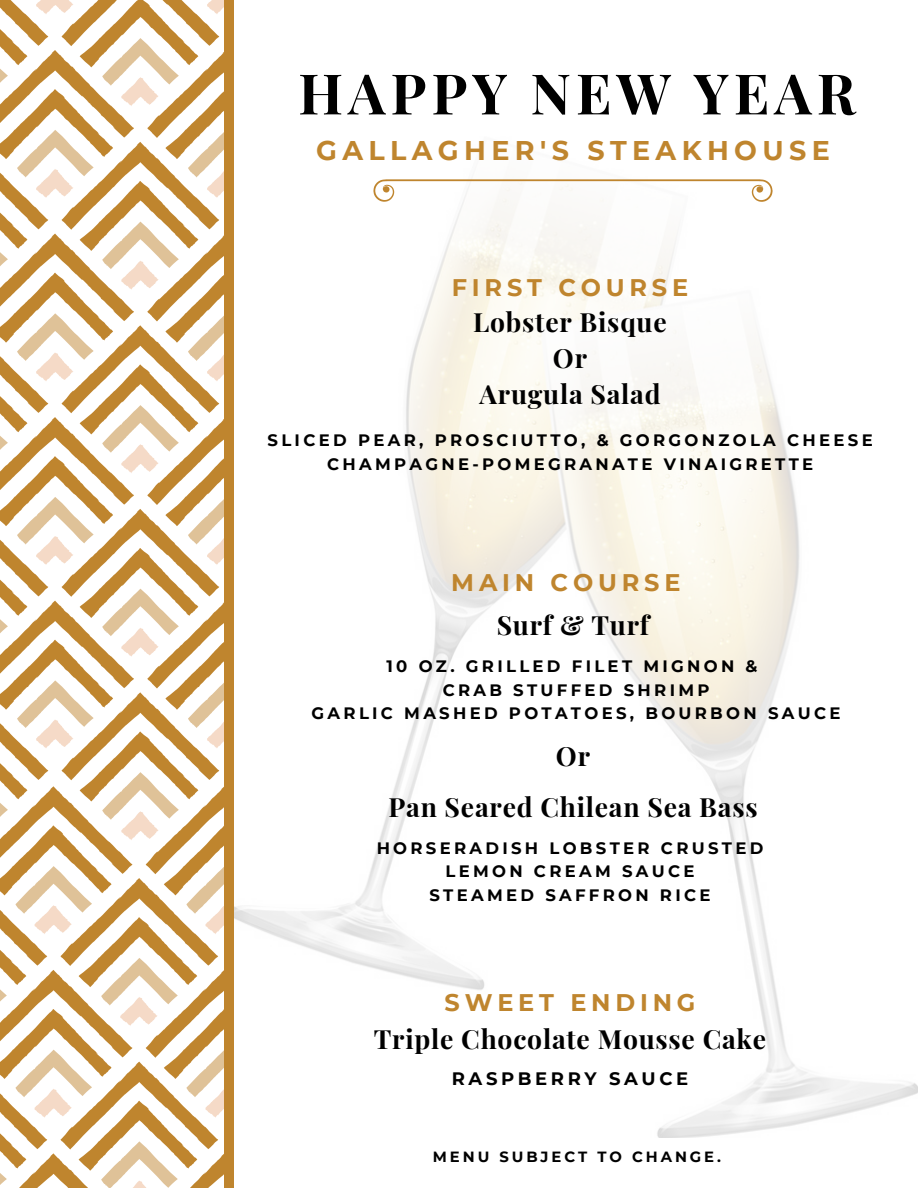
<style>
.page{position:relative;width:918px;height:1188px;background:#fff}
.page>*{position:absolute;margin:0;border:0;box-sizing:border-box;transform-origin:0 0}
.t1{font:700 55.95px "Playfair Display";letter-spacing:.09em;color:#000}
.t2{font:700 27px "Montserrat";letter-spacing:.2em;color:#bf852e}
.t3{font:700 26.4px/36px "Playfair Display";letter-spacing:.03em;color:#000;text-align:center}
.t4{font:700 24px "Montserrat";letter-spacing:.2em;color:#bf852e}
.t5{font:700 18px "Montserrat";letter-spacing:.2em;color:#000}
.t6{font:700 16.5px/23.7px "Montserrat";letter-spacing:.2em;color:#000;text-align:center}
.t7{font:700 14.85px "Montserrat";letter-spacing:.2em;color:#000}
</style>
<div class="page">
<svg style="left:0;top:0;width:224px;height:1188px"></svg>
<img style="left:234px;top:202px;width:684px;height:936px">
<div style="left:224px;top:0;width:10px;height:1188px;background:#bf852e"></div>
<svg style="left:373px;top:179px;width:400px;height:23px"></svg>
<h1 class="t1" style="left:298px;top:54px;width:559px">HAPPY NEW YEAR</h1>
<h2 class="t2" style="left:316px;top:134px;width:515px">GALLAGHER'S STEAKHOUSE</h2>
<h3 class="t4" style="left:452px;top:273px;width:238px">FIRST COURSE</h3>
<h3 class="t3" style="left:473px;top:303px;width:195px">Lobster Bisque<br>Or<br>Arugula Salad</h3>
<p class="t6" style="left:268px;top:428px;width:607px">SLICED PEAR, PROSCIUTTO, &amp; GORGONZOLA CHEESE<br>CHAMPAGNE-POMEGRANATE VINAIGRETTE</p>
<h3 class="t4" style="left:451px;top:568px;width:231px">MAIN COURSE</h3>
<h3 class="t3" style="left:497px;top:606px;width:154px">Surf &amp; Turf</h3>
<p class="t6" style="left:312px;top:654px;width:530px">10 OZ. GRILLED FILET MIGNON &amp;<br>CRAB STUFFED SHRIMP<br>GARLIC MASHED POTATOES, BOURBON SAUCE</p>
<h3 class="t3" style="left:388px;top:729px;width:371px;line-height:51.8px">Or<br>Pan Seared Chilean Sea Bass</h3>
<p class="t6" style="left:377px;top:836px;width:388px">HORSERADISH LOBSTER CRUSTED<br>LEMON CREAM SAUCE<br>STEAMED SAFFRON RICE</p>
<h3 class="t4" style="left:445px;top:987px;width:252px">SWEET ENDING</h3>
<h3 class="t3" style="left:374px;top:1021px;width:394px">Triple Chocolate Mousse Cake</h3>
<p class="t5" style="left:452px;top:1068px;width:238px">RASPBERRY SAUCE</p>
<p class="t7" style="left:433px;top:1148px;width:290px">MENU SUBJECT TO CHANGE.</p>
</div>
